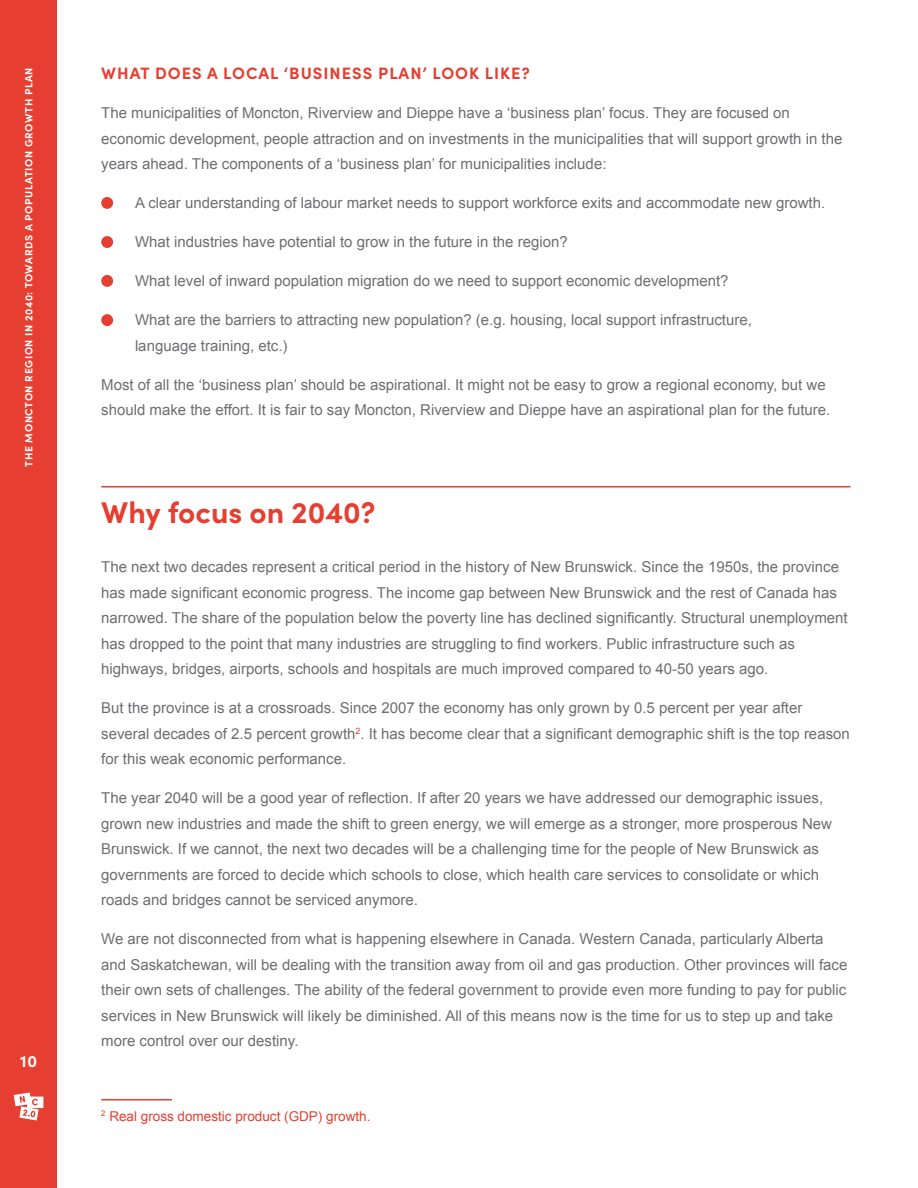
<style>
.page{position:relative;width:918px;height:1188px;background:#fff}
.page>*{position:absolute;margin:0;border:0;box-sizing:border-box;transform-origin:0 0}
.t1{font:700 30px "Sofia Pro";color:#e63e30}
.t2{font:700 16.5px "Sofia Pro";letter-spacing:.06em;color:#e63e30}
.t3{font:700 16.5px "Sofia Pro";color:#fff}
.t4{font:15px/25.5px "Arial";color:#6d6e71}
.t5{font:13.5px "Arial";color:#e63e30}
.t6{font:700 10.5px "Sofia Pro";letter-spacing:.06em;color:#fff}
</style>
<div class="page">
<div style="left:0;top:0;width:57px;height:1188px;background:#e63e30"></div>
<svg style="left:14px;top:1093px;width:29px;height:28px"></svg>
<div style="left:101px;top:197px;width:12px;height:12px;background:#e63e30;border-radius:50%"></div>
<div style="left:101px;top:236px;width:12px;height:12px;background:#e63e30;border-radius:50%"></div>
<div style="left:101px;top:275px;width:12px;height:12px;background:#e63e30;border-radius:50%"></div>
<div style="left:101px;top:314px;width:12px;height:12px;background:#e63e30;border-radius:50%"></div>
<hr style="left:101px;top:486px;width:749px;height:2px;background:#e63e30">
<hr style="left:101px;top:1099px;width:71px;height:2px;background:#e63e30">
<p class="t6" style="left:21px;top:467px;width:401px;rotate:-90deg">THE MONCTON REGION IN 2040: TOWARDS A POPULATION GROWTH PLAN</p>
<p class="t3" style="left:20px;top:1048px;width:19px">10</p>
<p class="t2" style="left:101px;top:61px;width:430px">WHAT DOES A LOCAL ‘BUSINESS PLAN’ LOOK LIKE?</p>
<p class="t4" style="left:101px;top:101px;width:743px">The municipalities of Moncton, Riverview and Dieppe have a ‘business plan’ focus. They are focused on economic development, people attraction and on investments in the municipalities that will support growth in the years ahead. The components of a ‘business plan’ for municipalities include:</p>
<p class="t4" style="left:135px;top:191px;width:692px">A clear understanding of labour market needs to support workforce exits and accommodate new growth.</p>
<p class="t4" style="left:135px;top:230px;width:434px">What industries have potential to grow in the future in the region?</p>
<p class="t4" style="left:135px;top:269px;width:595px">What level of inward population migration do we need to support economic development?</p>
<p class="t4" style="left:135px;top:308px;width:618px">What are the barriers to attracting new population? (e.g. housing, local support infrastructure, language training, etc.)</p>
<p class="t4" style="left:101px;top:372px;width:731px">Most of all the ‘business plan’ should be aspirational. It might not be easy to grow a regional economy, but we should make the effort. It is fair to say Moncton, Riverview and Dieppe have an aspirational plan for the future.</p>
<h1 class="t1" style="left:101px;top:489px;width:276px">Why focus on 2040?</h1>
<p class="t4" style="left:101px;top:555px;width:748px">The next two decades represent a critical period in the history of New Brunswick. Since the 1950s, the province has made significant economic progress. The income gap between New Brunswick and the rest of Canada has narrowed. The share of the population below the poverty line has declined significantly. Structural unemployment has dropped to the point that many industries are struggling to find workers. Public infrastructure such as highways, bridges, airports, schools and hospitals are much improved compared to 40-50 years ago.</p>
<p class="t4" style="left:101px;top:696px;width:750px">But the province is at a crossroads. Since 2007 the economy has only grown by 0.5 percent per year after several decades of 2.5 percent growth<sup>2</sup>. It has become clear that a significant demographic shift is the top reason for this weak economic performance.</p>
<p class="t4" style="left:101px;top:786px;width:732px">The year 2040 will be a good year of reflection. If after 20 years we have addressed our demographic issues, grown new industries and made the shift to green energy, we will emerge as a stronger, more prosperous New Brunswick. If we cannot, the next two decades will be a challenging time for the people of New Brunswick as governments are forced to decide which schools to close, which health care services to consolidate or which roads and bridges cannot be serviced anymore.</p>
<p class="t4" style="left:101px;top:927px;width:748px">We are not disconnected from what is happening elsewhere in Canada. Western Canada, particularly Alberta and Saskatchewan, will be dealing with the transition away from oil and gas production. Other provinces will face their own sets of challenges. The ability of the federal government to provide even more funding to pay for public services in New Brunswick will likely be diminished. All of this means now is the time for us to step up and take more control over our destiny.</p>
<p class="t5" style="left:101px;top:1107px;width:271px"><sup>2</sup> Real gross domestic product (GDP) growth.</p>
</div>
